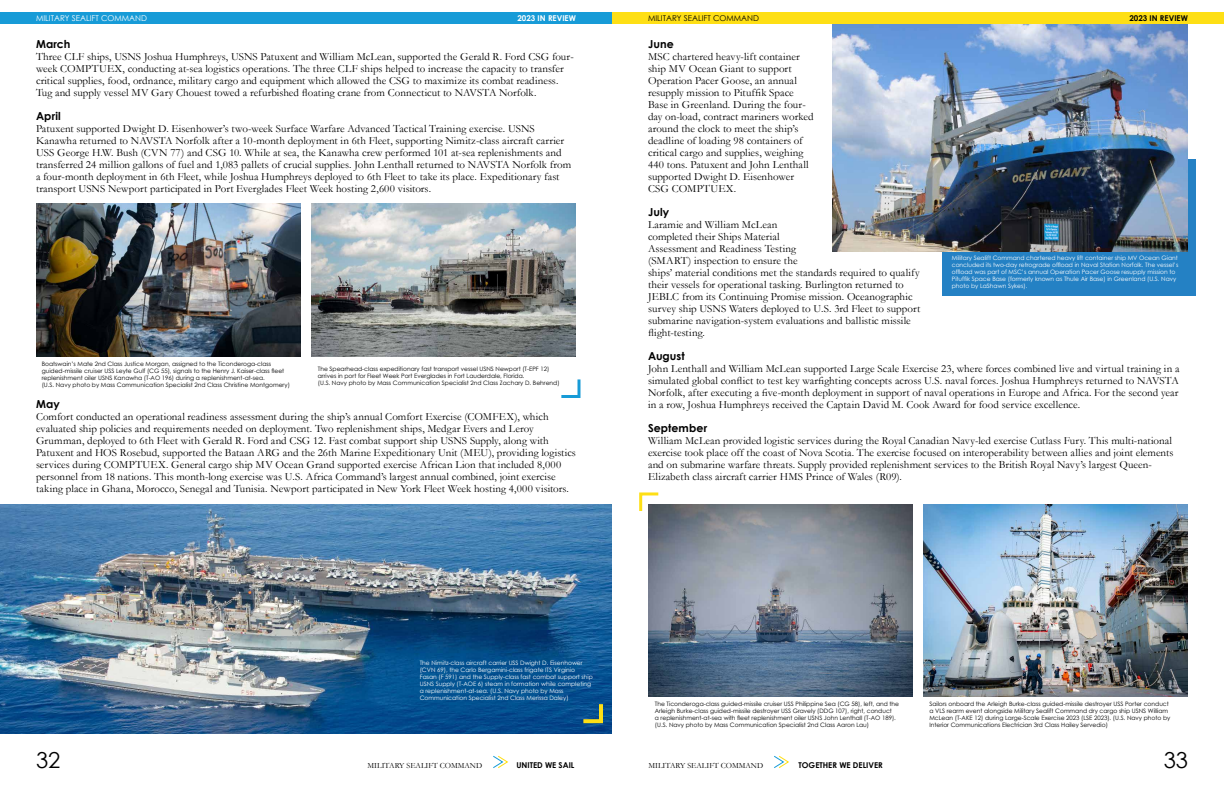
<style>
.page{position:relative;width:1224px;height:792px;background:#fff}
.page>*{position:absolute;margin:0;border:0;box-sizing:border-box;transform-origin:0 0}
.t1{font:22px "Century Gothic";color:#000}
.t2{font:11px/12px "Garamond";letter-spacing:.005em;color:#000}
.t3{font:700 11px "Century Gothic";letter-spacing:.005em;color:#000}
.t4{font:8px "Garamond";color:#000}
.t5{font:700 8px "Century Gothic";color:#000}
.t6{font:8px "Century Gothic";color:#fff}
.t7{font:8px "Century Gothic";color:#000}
.t8{font:700 8px "Century Gothic";color:#fff}
.t9{font:6px/7px "Century Gothic";color:#000}
.t10{font:6px/7px "Century Gothic";color:#fff}
</style>
<div class="page">
<div style="left:0;top:12px;width:612px;height:12px;background:#179bd7"></div>
<div style="left:612px;top:12px;width:612px;height:12px;background:#fedf15"></div>
<svg style="left:493px;top:756px;width:15px;height:12px"></svg>
<svg style="left:774px;top:756px;width:15px;height:12px"></svg>
<img style="left:36px;top:204px;width:264px;height:153px">
<img style="left:312px;top:204px;width:264px;height:153px">
<svg style="left:561px;top:379px;width:20px;height:19px"></svg>
<img style="left:0;top:504px;width:612px;height:230px">
<svg style="left:579px;top:700px;width:26px;height:25px"></svg>
<div style="left:942px;top:159px;width:254px;height:136px;background:#2481c4"></div>
<img style="left:832px;top:24px;width:356px;height:227px">
<img style="left:924px;top:504px;width:264px;height:193px">
<img style="left:648px;top:504px;width:264px;height:193px">
<svg style="left:639px;top:492px;width:22px;height:22px"></svg>
<p class="t6" style="left:36px;top:13px;width:112px">MILITARY SEALIFT COMMAND</p>
<p class="t8" style="left:517px;top:12px;width:60px">2023 IN REVIEW</p>
<p class="t7" style="left:648px;top:13px;width:112px">MILITARY SEALIFT COMMAND</p>
<p class="t5" style="left:1129px;top:12px;width:60px">2023 IN REVIEW</p>
<p class="t3" style="left:36px;top:36px;width:36px">March</p>
<p class="t2" style="left:36px;top:50px;width:539px">Three CLF ships, USNS Joshua Humphreys, USNS Patuxent and William McLean, supported the Gerald R. Ford CSG four&shy;week COMPTUEX, conducting at-sea logistics operations. The three CLF ships helped to increase the capacity to transfer critical supplies, food, ordnance, military cargo and equipment which allowed the CSG to maximize its combat readiness.<br>Tug and supply vessel MV Gary Chouest towed a refurbished floating crane from Connecticut to NAVSTA Norfolk.</p>
<p class="t3" style="left:36px;top:108px;width:26px">April</p>
<p class="t2" style="left:36px;top:122px;width:537px">Patuxent supported Dwight D. Eisenhower’s two-week Surface Warfare Advanced Tactical Training exercise. USNS Kanawha returned to NAVSTA Norfolk after a 10-month deployment in 6th Fleet, supporting Nimitz-class aircraft carrier USS George H.W. Bush (CVN 77) and CSG 10. While at sea, the Kanawha crew performed 101 at-sea replenishments and transferred 24 million gallons of fuel and 1,083 pallets of crucial supplies. John Lenthall returned to NAVSTA Norfolk from a four-month deployment in 6th Fleet, while Joshua Humphreys deployed to 6th Fleet to take its place. Expeditionary fast transport USNS Newport participated in Port Everglades Fleet Week hosting 2,600 visitors.</p>
<p class="t3" style="left:648px;top:36px;width:27px">June</p>
<p class="t2" style="left:648px;top:50px;width:167px">MSC chartered heavy-lift container ship MV Ocean Giant to support Operation Pacer Goose, an annual resupply mission to Pituffik Space Base in Greenland. During the four&shy;day on-load, contract mariners worked around the clock to meet the ship’s deadline of loading 98 containers of critical cargo and supplies, weighing 440 tons. Patuxent and John Lenthall supported Dwight D. Eisenhower CSG COMPTUEX.</p>
<p class="t3" style="left:648px;top:204px;width:23px">July</p>
<p class="t2" style="left:648px;top:218px;width:274px">Laramie and William McLean<br>completed their Ships Material<br>Assessment and Readiness Testing<br>(SMART) inspection to ensure the<br>ships’ material conditions met the standards required to qualify their vessels for operational tasking. Burlington returned to JEBLC from its Continuing Promise mission. Oceanographic survey ship USNS Waters deployed to U.S. 3rd Fleet to support submarine navigation-system evaluations and ballistic missile flight-testing.</p>
<p class="t3" style="left:648px;top:348px;width:38px">August</p>
<p class="t2" style="left:648px;top:362px;width:533px;text-align:justify">John Lenthall and William McLean supported Large Scale Exercise 23, where forces combined live and virtual training in a simulated global conflict to test key warfighting concepts across U.S. naval forces. Joshua Humphreys returned to NAVSTA Norfolk, after executing a five-month deployment in support of naval operations in Europe and Africa. For the second year in a row, Joshua Humphreys received the Captain David M. Cook Award for food service excellence.</p>
<p class="t3" style="left:648px;top:420px;width:61px">September</p>
<p class="t2" style="left:648px;top:434px;width:527px">William McLean provided logistic services during the Royal Canadian Navy-led exercise Cutlass Fury. This multi-national exercise took place off the coast of Nova Scotia. The exercise focused on interoperability between allies and joint elements and on submarine warfare threats. Supply provided replenishment services to the British Royal Navy’s largest Queen-Elizabeth class aircraft carrier HMS Prince of Wales (R09).</p>
<p class="t10" style="left:952px;top:254px;width:228px">Military Sealift Command chartered heavy lift container ship MV Ocean Giant concluded its two-day retrograde offload in Naval Station Norfolk. The vessel’s offload was part of MSC’s annual Operation Pacer Goose resupply mission to Pituffik Space Base (formerly known as Thule Air Base) in Greenland (U.S. Navy photo by LaShawn Sykes).</p>
<p class="t9" style="left:42px;top:360px;width:250px">Boatswain’s Mate 2nd Class Justice Morgan, assigned to the Ticonderoga-class guided-missile cruiser USS Leyte Gulf (CG 55), signals to the Henry J. Kaiser-class fleet replenishment oiler USNS Kanawha (T-AO 196) during a replenishment-at-sea.<br>(U.S. Navy photo by Mass Communication Specialist 2nd Class Christine Montgomery)</p>
<p class="t9" style="left:318px;top:365px;width:243px">The Spearhead-class expeditionary fast transport vessel USNS Newport (T-EPF 12) arrives in port for Fleet Week Port Everglades in Fort Lauderdale, Florida.<br>(U.S. Navy photo by Mass Communication Specialist 2nd Class Zachary D. Behrend)</p>
<p class="t3" style="left:36px;top:396px;width:25px">May</p>
<p class="t2" style="left:36px;top:410px;width:541px">Comfort conducted an operational readiness assessment during the ship’s annual Comfort Exercise (COMFEX), which evaluated ship policies and requirements needed on deployment. Two replenishment ships, Medgar Evers and Leroy Grumman, deployed to 6th Fleet with Gerald R. Ford and CSG 12. Fast combat support ship USNS Supply, along with Patuxent and HOS Rosebud, supported the Bataan ARG and the 26th Marine Expeditionary Unit (MEU), providing logistics services during COMPTUEX. General cargo ship MV Ocean Grand supported exercise African Lion that included 8,000 personnel from 18 nations. This month-long exercise was U.S. Africa Command’s largest annual combined, joint exercise taking place in Ghana, Morocco, Senegal and Tunisia. Newport participated in New York Fleet Week hosting 4,000 visitors.</p>
<p class="t10" style="left:420px;top:659px;width:175px">The Nimitz-class aircraft carrier USS Dwight D. Eisenhower (CVN 69), the Carlo Bergamini-class frigate ITS Virginio Fasan (F 591) and the Supply-class fast combat support ship USNS Supply (T-AOE 6) steam in formation while completing a replenishment-at-sea. (U.S. Navy photo by Mass Communication Specialist 2nd Class Merissa Daley)</p>
<p class="t9" style="left:655px;top:700px;width:246px">The Ticonderoga-class guided-missile cruiser USS Philippine Sea (CG 58), left, and the Arleigh Burke-class guided-missile destroyer USS Gravely (DDG 107), right, conduct<br>a replenishment-at-sea with fleet replenishment oiler USNS John Lenthall (T-AO 189). (U.S. Navy photo by Mass Communication Specialist 2nd Class Aaron Lau)</p>
<p class="t9" style="left:929px;top:700px;width:242px">Sailors onboard the Arleigh Burke-class guided-missile destroyer USS Porter conduct a VLS rearm event alongside Military Sealift Command dry cargo ship USNS William McLean (T-AKE 12) during Large-Scale Exercise 2023 (LSE 2023). (U.S. Navy photo by Interior Communications Electrician 3rd Class Hailey Servedio)</p>
<h1 class="t1" style="left:36px;top:745px;width:26px">32</h1>
<p class="t4" style="left:368px;top:760px;width:116px">MILITARY SEALIFT COMMAND</p>
<p class="t5" style="left:516px;top:759px;width:60px">UNITED WE SAIL</p>
<p class="t4" style="left:649px;top:760px;width:116px">MILITARY SEALIFT COMMAND</p>
<p class="t5" style="left:799px;top:759px;width:86px">TOGETHER WE DELIVER</p>
<h1 class="t1" style="left:1164px;top:745px;width:26px">33</h1>
</div>
